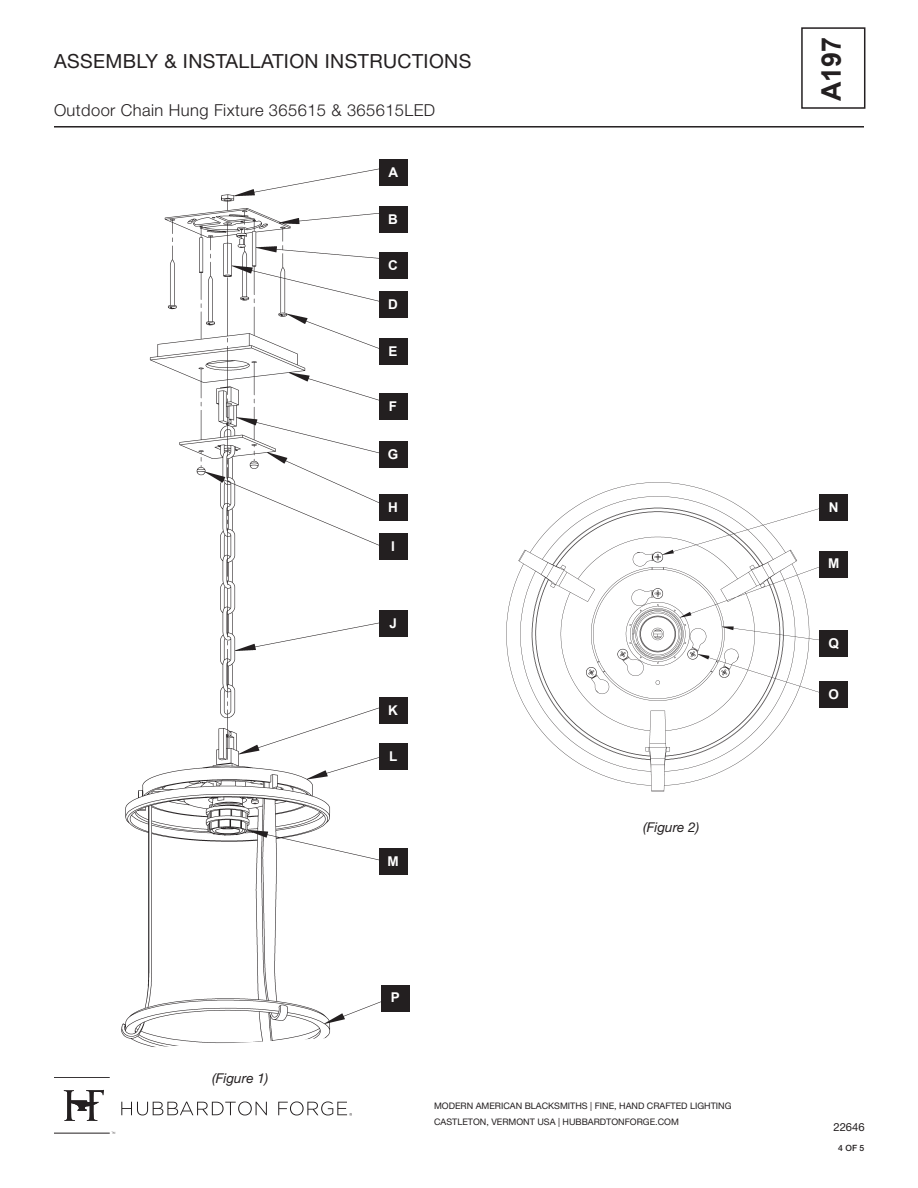
<style>
.page{position:relative;width:918px;height:1188px;background:#fff}
.page>*{position:absolute;margin:0;border:0;box-sizing:border-box;transform-origin:0 0}
.t1{font:700 27px "Arial";color:#231f20}
.t2{font:19.5px "Helvetica Neue LT Std";letter-spacing:.02em;color:#231f20}
.t3{font:300 16.5px "Helvetica Neue LT Std";letter-spacing:.025em;color:#231f20}
.slope_ceiling_line{font:700 13.5px "Arial";color:#fff}
.slope_ceiling_line-2{font:italic 13.5px "Helvetica Neue LT Std";color:#231f20}
.t4{font:11.25px "Helvetica Neue LT Std";color:#231f20}
.t5{font:9px/16px "Helvetica Neue LT Std";color:#231f20}
.t6{font:500 8.7px "Helvetica Neue LT Std";color:#231f20}
</style>
<div class="page">
<div style="left:801px;top:27px;width:64px;height:82px;border:2px solid #231f20"></div>
<hr style="left:54px;top:126px;width:810px;height:2px;background:#231f20">
<svg style="left:121px;top:1101px;width:146px;height:14px"></svg>
<hr style="left:54px;top:1133px;width:56px;height:1px;background:#231f20">
<hr style="left:54px;top:1077px;width:56px;height:1px;background:#231f20">
<svg style="left:64px;top:1090px;width:40px;height:31px"></svg>
<svg style="left:278px;top:1101px;width:74px;height:15px"></svg>
<img style="left:121px;top:159px;width:289px;height:888px">
<div style="left:379px;top:160px;width:28px;height:26px;background:#231f20"></div>
<div style="left:379px;top:206px;width:28px;height:26px;background:#231f20"></div>
<div style="left:379px;top:253px;width:28px;height:26px;background:#231f20"></div>
<div style="left:379px;top:292px;width:28px;height:26px;background:#231f20"></div>
<div style="left:379px;top:338px;width:28px;height:26px;background:#231f20"></div>
<div style="left:379px;top:393px;width:28px;height:27px;background:#231f20"></div>
<div style="left:379px;top:442px;width:28px;height:26px;background:#231f20"></div>
<div style="left:379px;top:495px;width:28px;height:26px;background:#231f20"></div>
<div style="left:379px;top:534px;width:28px;height:26px;background:#231f20"></div>
<div style="left:379px;top:610px;width:28px;height:26px;background:#231f20"></div>
<div style="left:379px;top:698px;width:28px;height:26px;background:#231f20"></div>
<div style="left:379px;top:743px;width:28px;height:27px;background:#231f20"></div>
<div style="left:379px;top:849px;width:28px;height:26px;background:#231f20"></div>
<div style="left:381px;top:985px;width:28px;height:26px;background:#231f20"></div>
<img style="left:506px;top:482px;width:342px;height:310px">
<div style="left:820px;top:551px;width:28px;height:26px;background:#231f20"></div>
<div style="left:820px;top:495px;width:28px;height:26px;background:#231f20"></div>
<div style="left:820px;top:631px;width:28px;height:26px;background:#231f20"></div>
<div style="left:820px;top:682px;width:28px;height:26px;background:#231f20"></div>
<h2 class="t2" style="left:54px;top:49px;width:419px">ASSEMBLY &amp; INSTALLATION INSTRUCTIONS</h2>
<h3 class="t3" style="left:54px;top:100px;width:383px">Outdoor Chain Hung Fixture 365615 &amp; 365615LED</h3>
<p class="slope_ceiling_line" style="left:388px;top:163px;width:11px">A</p>
<p class="slope_ceiling_line" style="left:388px;top:209px;width:11px">B</p>
<p class="slope_ceiling_line" style="left:388px;top:256px;width:11px">C</p>
<p class="slope_ceiling_line" style="left:388px;top:295px;width:11px">D</p>
<p class="slope_ceiling_line" style="left:389px;top:341px;width:11px">E</p>
<p class="slope_ceiling_line" style="left:389px;top:397px;width:10px">F</p>
<p class="slope_ceiling_line" style="left:388px;top:445px;width:12px">G</p>
<p class="slope_ceiling_line" style="left:388px;top:498px;width:11px">H</p>
<p class="slope_ceiling_line" style="left:391px;top:537px;width:5px">I</p>
<p class="slope_ceiling_line" style="left:389px;top:613px;width:9px">J</p>
<p class="slope_ceiling_line-2" style="left:212px;top:1070px;width:58px">(Figure 1)</p>
<p class="slope_ceiling_line" style="left:388px;top:701px;width:11px">K</p>
<p class="slope_ceiling_line" style="left:389px;top:746px;width:10px">L</p>
<p class="slope_ceiling_line" style="left:387px;top:852px;width:13px">M</p>
<p class="slope_ceiling_line-2" style="left:643px;top:819px;width:58px">(Figure 2)</p>
<p class="slope_ceiling_line" style="left:391px;top:988px;width:11px">P</p>
<p class="t5" style="left:434px;top:1097px;width:299px">MODERN AMERICAN BLACKSMITHS | FINE, HAND CRAFTED LIGHTING<br>CASTLETON, VERMONT USA | HUBBARDTONFORGE.COM</p>
<h1 class="t1" style="left:812px;top:101px;width:66px;rotate:-90deg">A197</h1>
<p class="slope_ceiling_line" style="left:829px;top:498px;width:11px">N</p>
<p class="slope_ceiling_line" style="left:828px;top:554px;width:13px">M</p>
<p class="slope_ceiling_line" style="left:828px;top:634px;width:12px">Q</p>
<p class="slope_ceiling_line" style="left:828px;top:685px;width:12px">O</p>
<p class="t4" style="left:833px;top:1120px;width:33px">22646</p>
<p class="t6" style="left:838px;top:1142px;width:28px">4 OF 5</p>
</div>
